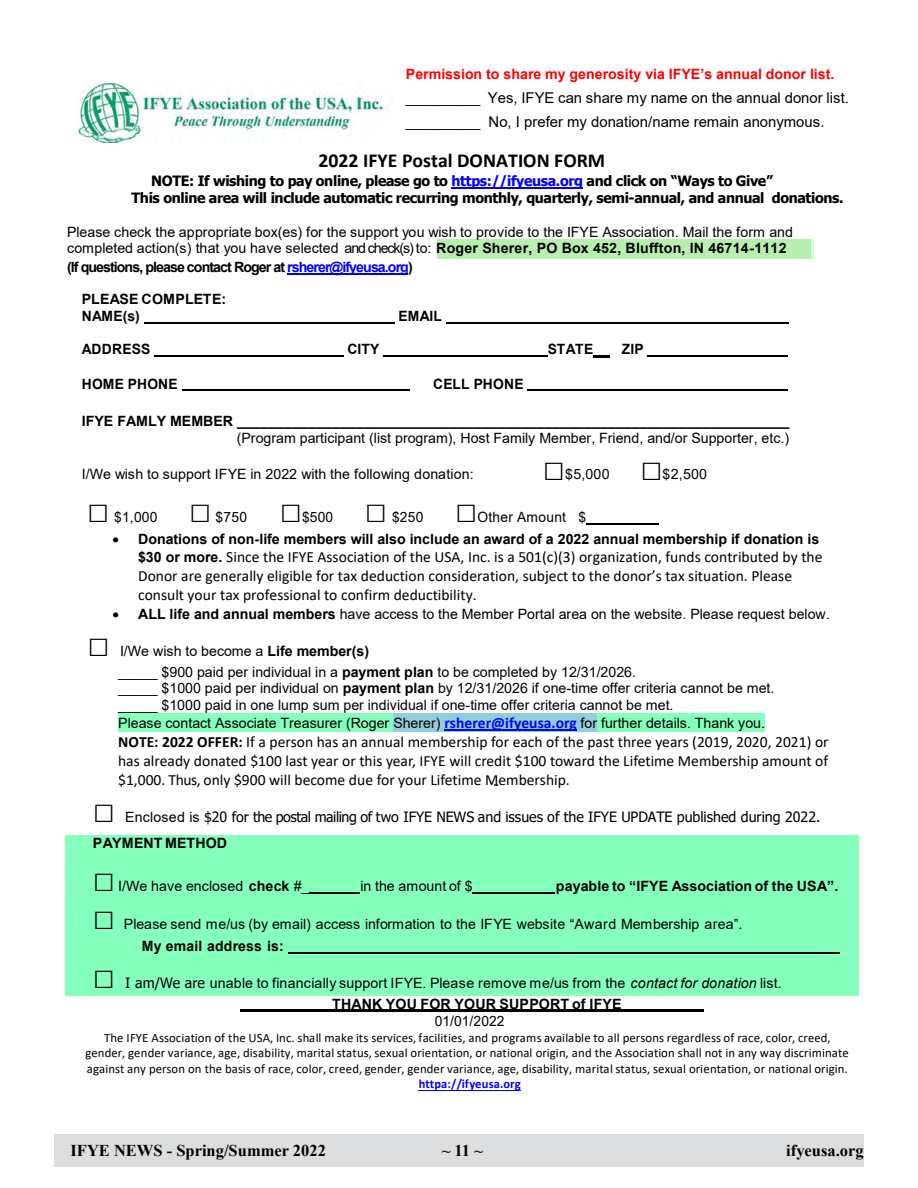
<style>
.page{position:relative;width:918px;height:1188px;background:#fff}
.page>*{position:absolute;margin:0;border:0;box-sizing:border-box;transform-origin:0 0}
.t1{font:700 19.8px "Calibri";color:#000}
.t2{font:700 16.5px "Times New Roman";color:#000}
.t3{font:15.6px/18.9px "Calibri";color:#000}
.t4{font:14.85px/24.2px "Arial";color:#000}
.t5{font:14.25px/16.4px "Arial";color:#000}
.t6{font:700 14.25px/17.4px "Arial";color:#000}
.t7{font:700 14.25px/17.1px "Tahoma";letter-spacing:-.025em;color:#000}
.t8{font:14.25px "Tahoma";letter-spacing:-.005em;color:#000}
.t9{font:700 14.25px "Arial";color:#f00}
.t10{font:700 14.25px "Arial";letter-spacing:-.065em;color:#000}
.t11{font:14.25px "Arial";letter-spacing:.02em;color:#000}
.t12{font:12.75px/15.5px "Calibri";letter-spacing:.01em;color:#000;text-align:center}
.t13{font:700 12.75px "Calibri";letter-spacing:.01em;color:#00f}
.s1{color:#00f}
.s2{font-weight:700}
.s3{font-size:36.9px}
.s4{font-family:"Arial";font-weight:700;font-size:14.25px}
.s5{font-family:"Calibri";font-weight:700;font-size:15.6px;color:#00f}
.s6{font-family:"Arial";font-size:36.9px}
.s7{font-family:"Arial"}
.s8{font-family:"Tahoma"}
.s9{font-style:italic}
</style>
<div class="page">
<div style="left:54px;top:1134px;width:810px;height:32px;background:#dcddde"></div>
<div style="left:439px;top:239px;width:375px;height:20px;background:#cfc"></div>
<div style="left:438px;top:239px;width:373px;height:19px;background:#b8efb1"></div>
<hr style="left:452px;top:187px;width:131px;height:2px;background:#00f">
<hr style="left:287px;top:273px;width:121px;height:2px;background:#00f">
<hr style="left:144px;top:322px;width:251px;height:2px;background:#000">
<hr style="left:446px;top:322px;width:343px;height:2px;background:#000">
<hr style="left:154px;top:355px;width:190px;height:2px;background:#000">
<hr style="left:383px;top:355px;width:165px;height:2px;background:#000">
<svg style="left:593px;top:355px;width:17px;height:2px"></svg>
<hr style="left:647px;top:355px;width:141px;height:2px;background:#000">
<hr style="left:182px;top:389px;width:228px;height:2px;background:#000">
<hr style="left:528px;top:389px;width:260px;height:2px;background:#000">
<hr style="left:586px;top:524px;width:73px;height:1px;background:#000">
<div style="left:118px;top:713px;width:275px;height:19px;background:#85ffbc"></div>
<div style="left:393px;top:713px;width:204px;height:19px;background:#92cddc"></div>
<div style="left:597px;top:713px;width:168px;height:19px;background:#85ffbc"></div>
<hr style="left:444px;top:729px;width:133px;height:1px;background:#00f">
<div style="left:65px;top:835px;width:794px;height:16px;background:#85ffbc"></div>
<div style="left:65px;top:851px;width:794px;height:48px;background:#85ffbc"></div>
<hr style="left:309px;top:892px;width:51px;height:1px;background:#000">
<hr style="left:473px;top:892px;width:82px;height:2px;background:#000">
<div style="left:65px;top:899px;width:794px;height:37px;background:#85ffbc"></div>
<div style="left:65px;top:936px;width:794px;height:18px;background:#85ffbc"></div>
<hr style="left:288px;top:953px;width:552px;height:1px;background:#000">
<div style="left:65px;top:954px;width:794px;height:42px;background:#85ffbc"></div>
<hr style="left:240px;top:1009px;width:463px;height:3px;background:#000">
<hr style="left:419px;top:1090px;width:102px;height:1px;background:#00f">
<img style="left:77px;top:83px;width:311px;height:60px">
<p class="t9" style="left:406px;top:64px;width:430px">Permission to share my generosity via IFYE’s annual donor list.</p>
<p class="t4" style="left:406px;top:85px;width:445px">_________ Yes, IFYE can share my name on the annual donor list. _________ No, I prefer my donation/name remain anonymous.</p>
<h1 class="t1" style="left:318px;top:146px;width:288px">2022 IFYE Postal DONATION FORM</h1>
<p class="t7" style="left:132px;top:173px;width:714px;text-indent:20px">NOTE: If wishing to pay online, please go to <span class="s1">https://ifyeusa.org</span> and click on “Ways to Give”<br>This online area will include automatic recurring monthly, quarterly, semi-annual, and annual donations.</p>
<p class="t5" style="left:67px;top:223px;width:728px">Please check the appropriate box(es) for the support you wish to provide to the IFYE Association. Mail the form and completed action(s) that you have selected and check(s)to: <span class="s2">Roger Sherer, PO Box 452, Bluffton, IN 46714-1112</span></p>
<p class="t10" style="left:67px;top:257px;width:347px">(If questions, please contact Roger at <span class="s1">rsherer@ifyeusa.org</span>)</p>
<p class="t6" style="left:82px;top:290px;width:146px">PLEASE COMPLETE:<br>NAME(s)</p>
<p class="t6" style="left:399px;top:308px;width:45px">EMAIL</p>
<p class="t6" style="left:82px;top:341px;width:70px">ADDRESS</p>
<p class="t6" style="left:348px;top:341px;width:33px">CITY</p>
<p class="t6" style="left:548px;top:341px;width:47px">STATE</p>
<p class="t6" style="left:622px;top:341px;width:23px">ZIP</p>
<p class="t6" style="left:82px;top:375px;width:97px">HOME PHONE</p>
<p class="t6" style="left:433px;top:375px;width:92px">CELL PHONE</p>
<p class="t6" style="left:82px;top:413px;width:709px">IFYE FAMLY MEMBER ______________________________________________________________________</p>
<p class="t5" style="left:237px;top:429px;width:554px">(Program participant (list program), Host Family Member, Friend, and/or Supporter, etc.)</p>
<p class="t5" style="left:82px;top:466px;width:393px">I/We wish to support IFYE in 2022 with the following donation:</p>
<p class="t5" style="left:543px;top:466px;width:68px"><span class="s3">□</span>$5,000</p>
<p class="t5" style="left:640px;top:466px;width:68px"><span class="s3">□</span>$2,500</p>
<p class="t5" style="left:87px;top:509px;width:72px"><span class="s3">□</span> $1,000</p>
<p class="t5" style="left:189px;top:509px;width:59px"><span class="s3">□</span> $750</p>
<p class="t5" style="left:280px;top:509px;width:55px"><span class="s3">□</span>$500</p>
<p class="t5" style="left:365px;top:509px;width:60px"><span class="s3">□</span> $250</p>
<p class="t11" style="left:455px;top:508px;width:133px"><span class="s3">□</span>Other Amount $</p>
<p class="t6" style="left:113px;top:531px;width:708px">• Donations of non-life members will also include an award of a 2022 annual membership if donation is</p>
<p class="t3" style="left:138px;top:547px;width:686px"><span class="s4">$30 or more.</span> Since the IFYE Association of the USA, Inc. is a 501(c)(3) organization, funds contributed by the<br>Donor are generally eligible for tax deduction consideration, subject to the donor’s tax situation. Please consult your tax professional to confirm deductibility.</p>
<p class="t5" style="left:113px;top:605px;width:719px">• <span class="s2">ALL life and annual members</span> have access to the Member Portal area on the website. Please request below.</p>
<p class="t5" style="left:118px;top:640px;width:519px;line-height:21.1px;text-indent:-31px"><span class="s3">□</span> I/We wish to become a <span class="s2">Life member(s)<br></span>_____ $900 paid per individual in a <span class="s2">payment plan</span> to be completed by 12/31/2026.</p>
<p class="t5" style="left:118px;top:680px;width:658px">_____ $1000 paid per individual on <span class="s2">payment plan</span> by 12/31/2026 if one-time offer criteria cannot be met. _____ $1000 paid in one lump sum per individual if one-time offer criteria cannot be met.</p>
<p class="t5" style="left:118px;top:714px;width:648px">Please contact Associate Treasurer (Roger Sherer) <span class="s5">rsherer@ifyeusa.org</span> for further details. Thank you.</p>
<p class="t3" style="left:118px;top:732px;width:712px;text-align:justify"><span class="s2">NOTE: 2022 OFFER:</span> If a person has an annual membership for each of the past three years (2019, 2020, 2021) or has already donated $100 last year or this year, IFYE will credit $100 toward the Lifetime Membership amount of $1,000. Thus, only $900 will become due for your Lifetime Membership.</p>
<p class="t8" style="left:93px;top:807px;width:729px"><span class="s6">□</span> <span class="s7">Enclosed is</span> $20 for the postal mailing of two IFYE NEWS and issues of the IFYE UPDATE published during 2022.</p>
<p class="t6" style="left:93px;top:835px;width:136px">PAYMENT METHOD</p>
<p class="t5" style="left:93px;top:878px;width:218px"><span class="s3">□</span> I/We have enclosed <span class="s2">check</span> #_</p>
<p class="t5" style="left:360px;top:878px;width:114px">in the amount of $</p>
<p class="t6" style="left:556px;top:877px;width:284px">payable to “IFYE Association of the USA”.</p>
<p class="t5" style="left:142px;top:912px;width:602px;line-height:22.6px;text-indent:-49px"><span class="s3">□</span> Please send me/us (by email) access information to the IFYE website “Award Membership area”.<br><span class="s2">My email address is:</span></p>
<p class="t5" style="left:332px;top:972px;width:451px;line-height:21.6px;text-indent:-240px"><span class="s3">□</span> <span class="s8">I am/We are</span> unable to financially support IFYE. Please remove me/us from the <span class="s9">contact for donation</span> list.<br><span class="s2">THANK YOU FOR YOUR SUPPORT of IFYE</span></p>
<p class="t5" style="left:435px;top:1012px;width:71px">01/01/2022</p>
<p class="t12" style="left:86px;top:1029px;width:765px">The IFYE Association of the USA, Inc. shall make its services, facilities, and programs available to all persons regardless of race, color, creed, gender, gender variance, age, disability, marital status, sexual orientation, or national origin, and the Association shall not in any way discriminate against any person on the basis of race, color, creed, gender, gender variance, age, disability, marital status, sexual orientation, or national origin.</p>
<p class="t13" style="left:419px;top:1075px;width:104px">httpa://ifyeusa.org</p>
<p class="t2" style="left:70px;top:1138px;width:257px">IFYE NEWS - Spring/Summer 2022</p>
<p class="t2" style="left:442px;top:1138px;width:43px">~ 11 ~</p>
<p class="t2" style="left:786px;top:1138px;width:79px">ifyeusa.org</p>
</div>
